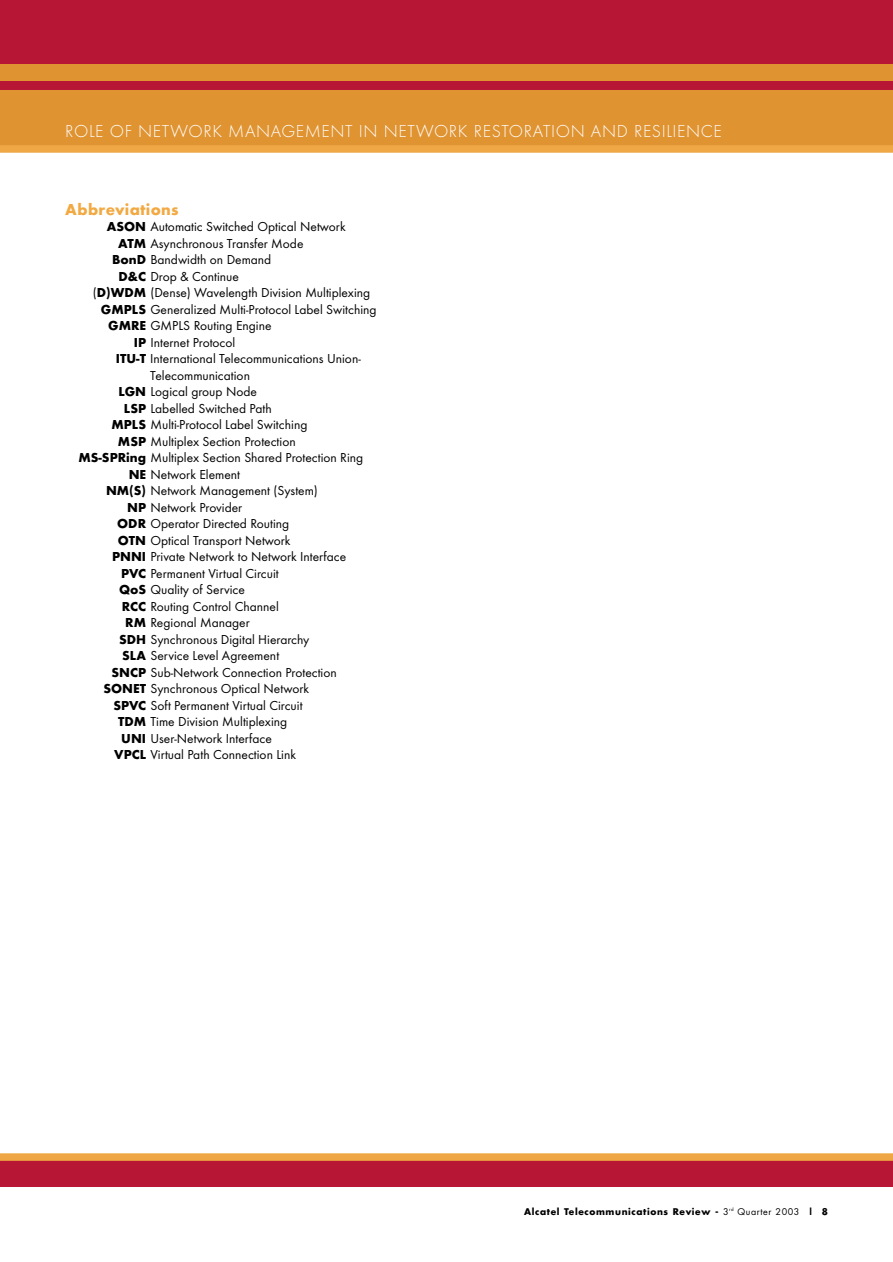
<style>
.page{position:relative;width:893px;height:1262px;background:#fff}
.page>*{position:absolute;margin:0;border:0;box-sizing:border-box;transform-origin:0 0}
.t1{font:300 18px "Futura T";letter-spacing:.035em;color:#fff}
.t2{font:700 16.5px "Futura T";letter-spacing:.02em;color:#f2a942}
.t3{font:13.5px "Futura T";color:#000}
.t4{font:700 9px "Futura";letter-spacing:.07em;color:#000}
.s1{font-weight:700}
.s2{font-weight:400}
</style>
<div class="page">
<div style="left:0;top:0;width:892px;height:149px;background:#e09331"></div>
<div style="left:0;top:0;width:892px;height:64px;background:#b81635"></div>
<div style="left:0;top:81px;width:892px;height:8px;background:#b81635"></div>
<div style="left:0;top:1157px;width:892px;height:29px;background:#b81635"></div>
<div style="left:0;top:145px;width:892px;height:8px;background:#eea744"></div>
<div style="left:0;top:1153px;width:892px;height:7px;background:#eea744"></div>
<h1 class="t1" style="left:65px;top:123px;width:658px">ROLE OF NETWORK MANAGEMENT IN NETWORK RESTORATION AND RESILIENCE</h1>
<p class="t2" style="left:65px;top:202px;width:115px">Abbreviations</p>
<p class="t3" style="left:107px;top:221px;width:240px"><span class="s1">ASON</span> Automatic Switched Optical Network</p>
<p class="t3" style="left:118px;top:237px;width:187px"><span class="s1">ATM</span> Asynchronous Transfer Mode</p>
<p class="t3" style="left:112px;top:254px;width:161px"><span class="s1">BonD</span> Bandwidth on Demand</p>
<p class="t3" style="left:119px;top:270px;width:122px"><span class="s1">D&amp;C</span> Drop &amp; Continue</p>
<p class="t3" style="left:93px;top:287px;width:279px">(<span class="s1">D)WDM</span> (Dense) Wavelength Division Multiplexing</p>
<p class="t3" style="left:101px;top:303px;width:277px"><span class="s1">GMPLS</span> Generalized Multi-Protocol Label Switching</p>
<p class="t3" style="left:108px;top:320px;width:165px"><span class="s1">GMRE</span> GMPLS Routing Engine</p>
<p class="t3" style="left:134px;top:336px;width:103px"><span class="s1">IP</span> Internet Protocol</p>
<p class="t3" style="left:116px;top:353px;width:246px"><span class="s1">ITU-T</span> International Telecommunications Union-</p>
<p class="t3" style="left:150px;top:369px;width:101px">Telecommunication</p>
<p class="t3" style="left:118px;top:386px;width:140px"><span class="s1">LGN</span> Logical group Node</p>
<p class="t3" style="left:124px;top:402px;width:149px"><span class="s1">LSP</span> Labelled Switched Path</p>
<p class="t3" style="left:111px;top:419px;width:197px"><span class="s1">MPLS</span> Multi-Protocol Label Switching</p>
<p class="t3" style="left:118px;top:435px;width:179px"><span class="s1">MSP</span> Multiplex Section Protection</p>
<p class="t3" style="left:78px;top:452px;width:286px"><span class="s1">MS-SPRing</span> Multiplex Section Shared Protection Ring</p>
<p class="t3" style="left:129px;top:468px;width:113px"><span class="s1">NE</span> Network Element</p>
<p class="t3" style="left:106px;top:485px;width:213px"><span class="s1">NM(S)</span> Network Management (System)</p>
<p class="t3" style="left:127px;top:501px;width:117px"><span class="s1">NP</span> Network Provider</p>
<p class="t3" style="left:117px;top:518px;width:173px"><span class="s1">ODR</span> Operator Directed Routing</p>
<p class="t3" style="left:118px;top:534px;width:174px"><span class="s1">OTN</span> Optical Transport Network</p>
<p class="t3" style="left:112px;top:551px;width:236px"><span class="s1">PNNI</span> Private Network to Network Interface</p>
<p class="t3" style="left:121px;top:567px;width:159px"><span class="s1">PVC</span> Permanent Virtual Circuit</p>
<p class="t3" style="left:119px;top:584px;width:127px"><span class="s1">QoS</span> Quality of Service</p>
<p class="t3" style="left:122px;top:600px;width:158px"><span class="s1">RCC</span> Routing Control Channel</p>
<p class="t3" style="left:125px;top:617px;width:126px"><span class="s1">RM</span> Regional Manager</p>
<p class="t3" style="left:119px;top:633px;width:192px"><span class="s1">SDH</span> Synchronous Digital Hierarchy</p>
<p class="t3" style="left:122px;top:650px;width:159px"><span class="s1">SLA</span> Service Level Agreement</p>
<p class="t3" style="left:111px;top:666px;width:227px"><span class="s1">SNCP</span> Sub-Network Connection Protection</p>
<p class="t3" style="left:103px;top:683px;width:207px"><span class="s1">SONET</span> Synchronous Optical Network</p>
<p class="t3" style="left:113px;top:699px;width:191px"><span class="s1">SPVC</span> Soft Permanent Virtual Circuit</p>
<p class="t3" style="left:118px;top:716px;width:171px"><span class="s1">TDM</span> Time Division Multiplexing</p>
<p class="t3" style="left:121px;top:732px;width:152px"><span class="s1">UNI</span> User-Network Interface</p>
<p class="t3" style="left:114px;top:749px;width:183px"><span class="s1">VPCL</span> Virtual Path Connection Link</p>
<p class="t4" style="left:524px;top:1207px;width:305px">Alcatel Telecommunications Review - <span class="s2">3</span><sup>rd</sup> <span class="s2">Quarter 2003</span> | 8</p>
</div>
